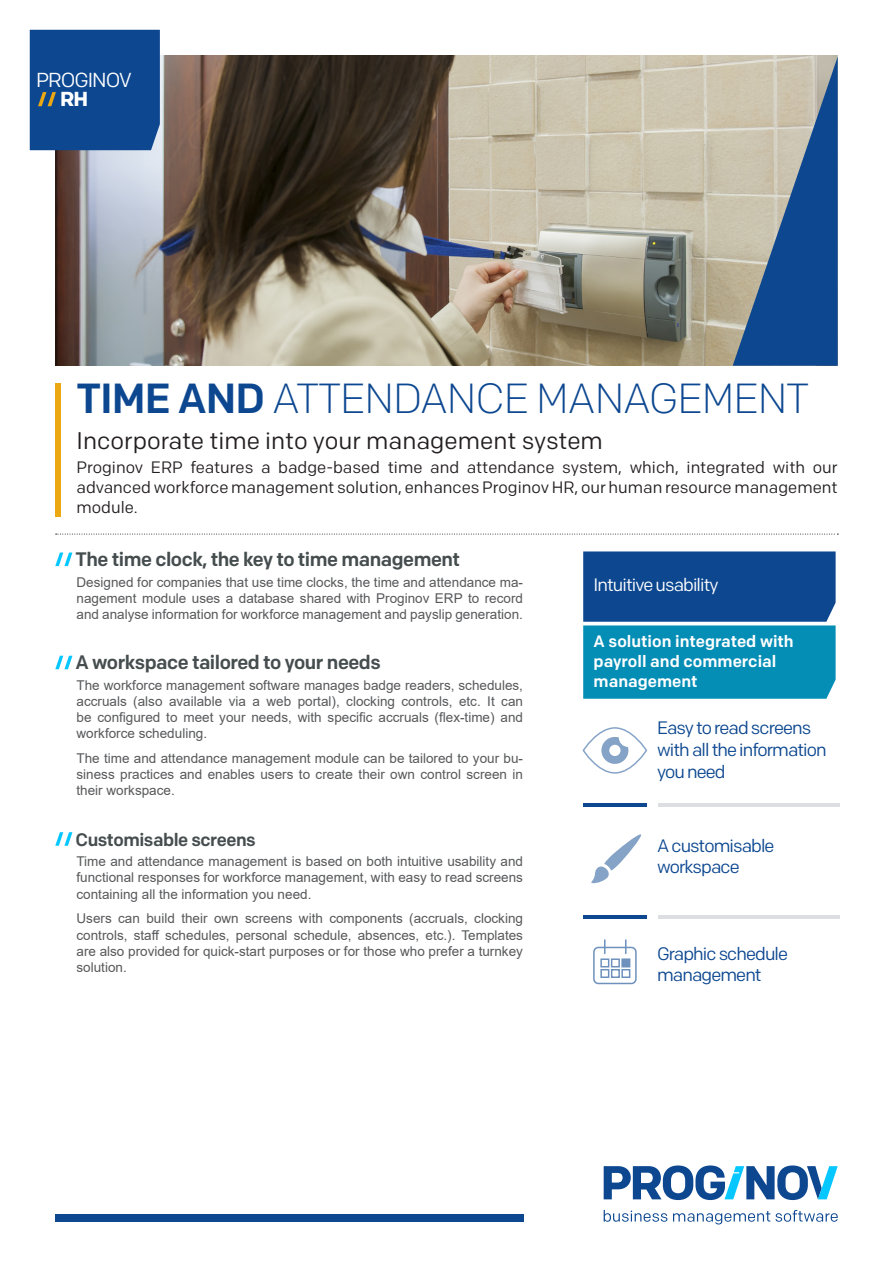
<style>
.page{position:relative;width:893px;height:1263px;background:#fff}
.page>*{position:absolute;margin:0;border:0;box-sizing:border-box;transform-origin:0 0}
.t1{font:300 42px "Colfax";letter-spacing:-.025em;color:#0c4790}
.t2{font:24px "Colfax";color:#231f20}
.t3{font:20.25px "Colfax";letter-spacing:-.05em;color:#fff}
.t4{font:700 20.25px "Colfax";color:#fff}
.t5{font:500 19.5px "Colfax";letter-spacing:-.025em;color:#464d4f}
.t6{font:18px/21.6px "Colfax";letter-spacing:-.05em;color:#0c4790}
.t7{font:500 18px "Colfax";letter-spacing:-.025em;color:#464d4f}
.t8{font:18px "Colfax";letter-spacing:-.05em;color:#fff}
.t9{font:16.5px/19.8px "Colfax";color:#231f20;text-align:justify}
.t10{font:500 16.5px/19.8px "Colfax";color:#fff}
.t11{font:13.5px/16.2px "Arial";color:#57585a;text-align:justify}
.s1{font-weight:500}
</style>
<div class="page">
<img style="left:55px;top:55px;width:783px;height:311px">
<svg style="left:55px;top:552px;width:17px;height:14px"></svg>
<svg style="left:55px;top:656px;width:17px;height:13px"></svg>
<svg style="left:55px;top:832px;width:17px;height:14px"></svg>
<svg style="left:56px;top:534px;width:782px;height:1px"></svg>
<hr style="left:583px;top:803px;width:64px;height:3px;background:#0c4790">
<hr style="left:583px;top:915px;width:64px;height:3px;background:#0c4790">
<hr style="left:658px;top:803px;width:182px;height:3px;background:#dcdee1">
<hr style="left:658px;top:915px;width:182px;height:3px;background:#dcdee1">
<svg style="left:583px;top:551px;width:253px;height:148px;background:#1170a6"></svg>
<svg style="left:601px;top:737px;width:27px;height:27px"></svg>
<div style="left:583px;top:727px;width:64px;height:47px;border:2px solid #0c4790;border-radius:50%"></div>
<div style="left:593px;top:947px;width:44px;height:37px;border:2px solid #6d91bc;border-radius:4px"></div>
<div style="left:600px;top:958px;width:9px;height:9px;border:2px solid #6d91bc"></div>
<div style="left:611px;top:958px;width:9px;height:9px;border:2px solid #6d91bc"></div>
<div style="left:622px;top:959px;width:8px;height:8px;background:#6d91bc"></div>
<div style="left:621px;top:958px;width:9px;height:9px;border:2px solid #6d91bc"></div>
<div style="left:600px;top:969px;width:9px;height:9px;border:2px solid #6d91bc"></div>
<div style="left:611px;top:969px;width:9px;height:9px;border:2px solid #6d91bc"></div>
<div style="left:621px;top:969px;width:9px;height:9px;border:2px solid #6d91bc"></div>
<svg style="left:604px;top:940px;width:1px;height:13px"></svg>
<svg style="left:625px;top:940px;width:1px;height:13px"></svg>
<svg style="left:591px;top:834px;width:50px;height:49px"></svg>
<svg style="left:733px;top:57px;width:105px;height:309px;background:#6a849e"></svg>
<div style="left:55px;top:1215px;width:469px;height:7px;background:#0c4790"></div>
<div style="left:55px;top:383px;width:6px;height:134px;background:#eca813"></div>
<div style="left:30px;top:30px;width:130px;height:120px;background:#0c4790"></div>
<svg style="left:604px;top:1165px;width:234px;height:35px"></svg>
<svg style="left:604px;top:1210px;width:63px;height:12px"></svg>
<svg style="left:673px;top:1210px;width:165px;height:14px"></svg>
<h3 class="t3" style="left:36px;top:68px;width:97px">PROGINOV</h3>
<h3 class="t4" style="left:60px;top:87px;width:30px">RH</h3>
<h1 class="t1" style="left:77px;top:373px;width:734px"><span class="s1">TIME AND</span> ATTENDANCE MANAGEMENT</h1>
<h2 class="t2" style="left:77px;top:426px;width:528px">Incorporate time into your management system</h2>
<p class="t9" style="left:77px;top:457px;width:763px">Proginov ERP features a badge-based time and attendance system, which, integrated with our advanced workforce management solution, enhances Proginov HR, our human resource management module.</p>
<h3 class="t5" style="left:76px;top:547px;width:386px">The time clock, the key to time management</h3>
<p class="t11" style="left:77px;top:574px;width:448px">Designed for companies that use time clocks, the time and attendance ma&shy;nagement module uses a database shared with Proginov ERP to record and analyse information for workforce management and payslip generation.</p>
<h3 class="t5" style="left:76px;top:650px;width:307px">A workspace tailored to your needs</h3>
<p class="t11" style="left:77px;top:677px;width:448px">The workforce management software manages badge readers, schedules, accruals (also available via a web portal), clocking controls, etc. It can be configured to meet your needs, with specific accruals (flex-time) and workforce scheduling.</p>
<p class="t11" style="left:77px;top:750px;width:448px">The time and attendance management module can be tailored to your bu&shy;siness practices and enables users to create their own control screen in their workspace.</p>
<h3 class="t7" style="left:76px;top:828px;width:182px">Customisable screens</h3>
<p class="t11" style="left:77px;top:853px;width:448px">Time and attendance management is based on both intuitive usability and functional responses for workforce management, with easy to read screens containing all the information you need.</p>
<p class="t11" style="left:77px;top:910px;width:448px">Users can build their own screens with components (accruals, clocking controls, staff schedules, personal schedule, absences, etc.). Templates are also provided for quick-start purposes or for those who prefer a turnkey solution.</p>
<h3 class="t8" style="left:594px;top:573px;width:127px">Intuitive usability</h3>
<p class="t10" style="left:594px;top:631px;width:202px">A solution integrated with payroll and commercial management</p>
<h3 class="t6" style="left:657px;top:717px;width:171px">Easy to read screens with all the information you need</h3>
<h3 class="t6" style="left:657px;top:835px;width:119px">A customisable workspace</h3>
<h3 class="t6" style="left:657px;top:943px;width:133px">Graphic schedule management</h3>
</div>
